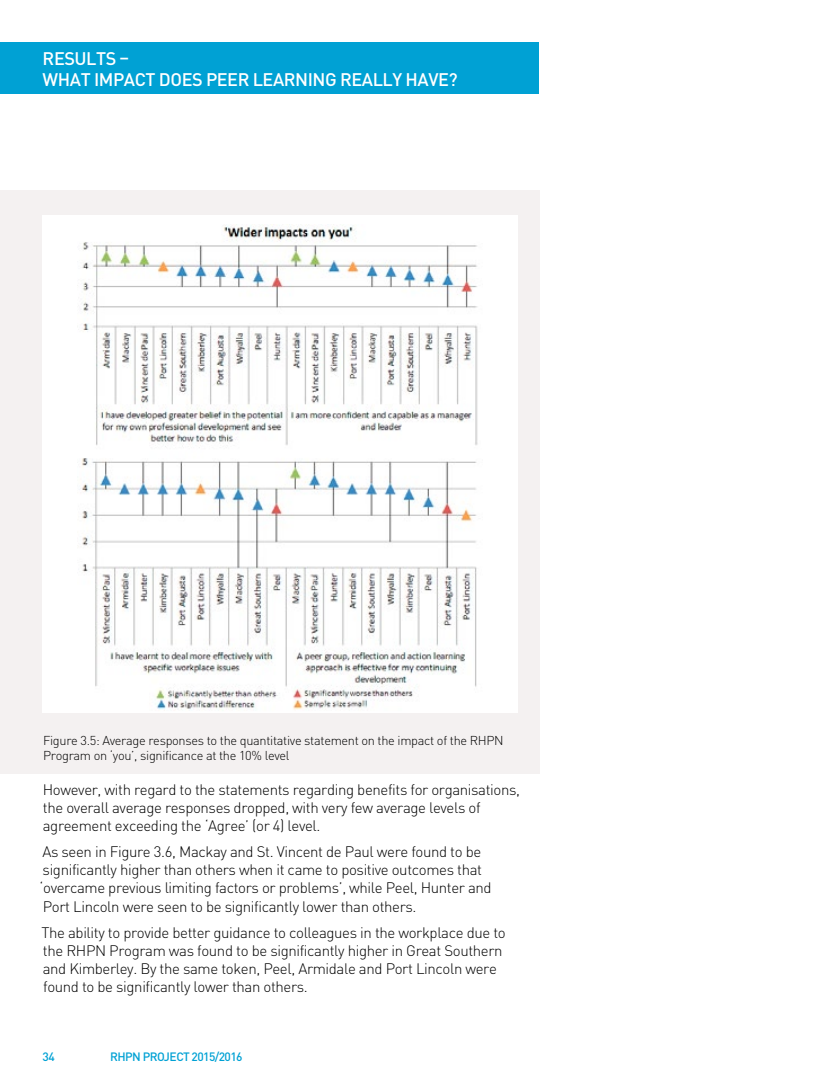
<style>
.page{position:relative;width:830px;height:1085px;background:#fff}
.page>*{position:absolute;margin:0;border:0;box-sizing:border-box;transform-origin:0 0}
.t1{font:500 18px/21px "DINOT";letter-spacing:-.025em;color:#fff}
.t2{font:300 15px/18px "DINOT";letter-spacing:-.025em;color:#000}
.t3{font:300 12.75px/15px "DINOT";letter-spacing:-.025em;color:#000}
.t4{font:500 12px "DINOT";letter-spacing:-.05em;color:#00a1d4}
</style>
<div class="page">
<div style="left:0;top:190px;width:539px;height:584px;background:#f4f1f1"></div>
<div style="left:43px;top:215px;width:474px;height:498px;background:#fff"></div>
<img style="left:81px;top:225px;width:397px;height:485px">
<div style="left:0;top:43px;width:538px;height:51px;background:#00a1d4"></div>
<p class="t1" style="left:43px;top:47px;width:416px">RESULTS –<br>WHAT IMPACT DOES PEER LEARNING REALLY HAVE?</p>
<p class="t3" style="left:43px;top:732px;width:462px">Figure 3.5: Average responses to the quantitative statement on the impact of the RHPN<br>Program on ‘you’, significance at the 10% level</p>
<p class="t2" style="left:43px;top:780px;width:478px">However, with regard to the statements regarding benefits for organisations, the overall average responses dropped, with very few average levels of agreement exceeding the ‘Agree’ (or 4) level.</p>
<p class="t2" style="left:40px;top:842px;width:453px">As seen in Figure 3.6, Mackay and St. Vincent de Paul were found to be significantly higher than others when it came to positive outcomes that ‘overcame previous limiting factors or problems’, while Peel, Hunter and Port Lincoln were seen to be significantly lower than others.</p>
<p class="t2" style="left:41px;top:923px;width:465px">The ability to provide better guidance to colleagues in the workplace due to the RHPN Program was found to be significantly higher in Great Southern and Kimberley. By the same token, Peel, Armidale and Port Lincoln were found to be significantly lower than others.</p>
<p class="t4" style="left:43px;top:1048px;width:14px">34</p>
<p class="t4" style="left:110px;top:1048px;width:134px">RHPN PROJECT 2015/2016</p>
</div>
